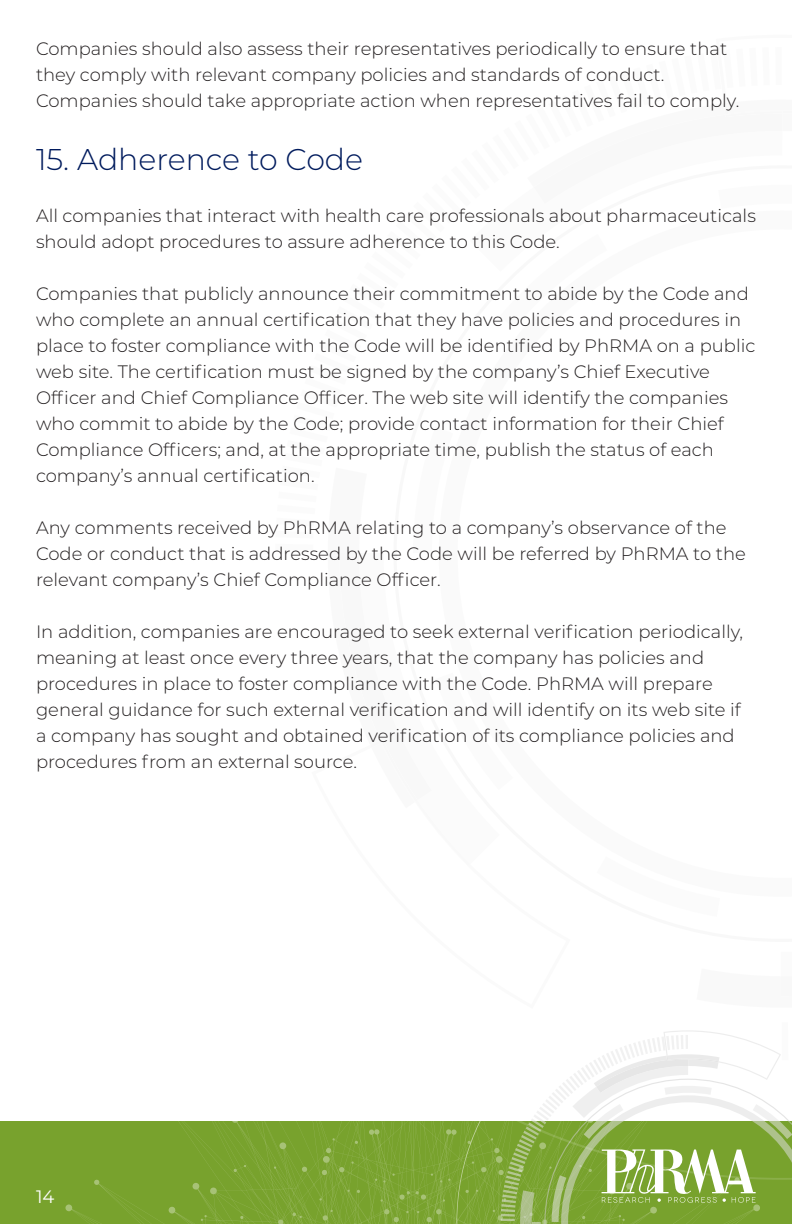
<style>
.page{position:relative;width:792px;height:1224px;background:#fff}
.page>*{position:absolute;margin:0;border:0;box-sizing:border-box;transform-origin:0 0}
.t1{font:300 30px "Montserrat";color:#011b5d}
.t2{font:300 18px/26px "Montserrat";color:#231f20}
.t3{font:18px "Montserrat";color:#fff}
</style>
<div class="page">
<div style="left:0;top:1121px;width:169px;height:103px;background:#78a22d"></div>
<svg style="left:169px;top:1030px;width:623px;height:194px"></svg>
<p class="t2" style="left:36px;top:35px;width:693px">Companies should also assess their representatives periodically to ensure that</p>
<p class="t2" style="left:36px;top:61px;width:705px">they comply with relevant company policies and standards of conduct.<br>Companies should take appropriate action when representatives fail to comply.</p>
<p class="t1" style="left:36px;top:139px;width:329px">15. Adherence to Code</p>
<p class="t2" style="left:36px;top:203px;width:721px">All companies that interact with health care professionals about pharmaceuticals</p>
<p class="t2" style="left:36px;top:229px;width:525px">should adopt procedures to assure adherence to this Code.</p>
<p class="t2" style="left:36px;top:281px;width:721px">Companies that publicly announce their commitment to abide by the Code and who complete an annual certification that they have policies and procedures in place to foster compliance with the Code will be identified by PhRMA on a public web site. The certification must be signed by the company’s Chief Executive Officer and Chief Compliance Officer. The web site will identify the companies who commit to abide by the Code; provide contact information for their Chief Compliance Officers; and, at the appropriate time, publish the status of each company’s annual certification.</p>
<p class="t2" style="left:36px;top:515px;width:711px">Any comments received by PhRMA relating to a company’s observance of the<br>Code or conduct that is addressed by the Code will be referred by PhRMA to the relevant company’s Chief Compliance Officer.</p>
<p class="t2" style="left:36px;top:619px;width:709px">In addition, companies are encouraged to seek external verification periodically,</p>
<p class="t2" style="left:36px;top:645px;width:706px">meaning at least once every three years, that the company has policies and procedures in place to foster compliance with the Code. PhRMA will prepare general guidance for such external verification and will identify on its web site if a company has sought and obtained verification of its compliance policies and procedures from an external source.</p>
<p class="t3" style="left:36px;top:1184px;width:20px">14</p>
</div>
